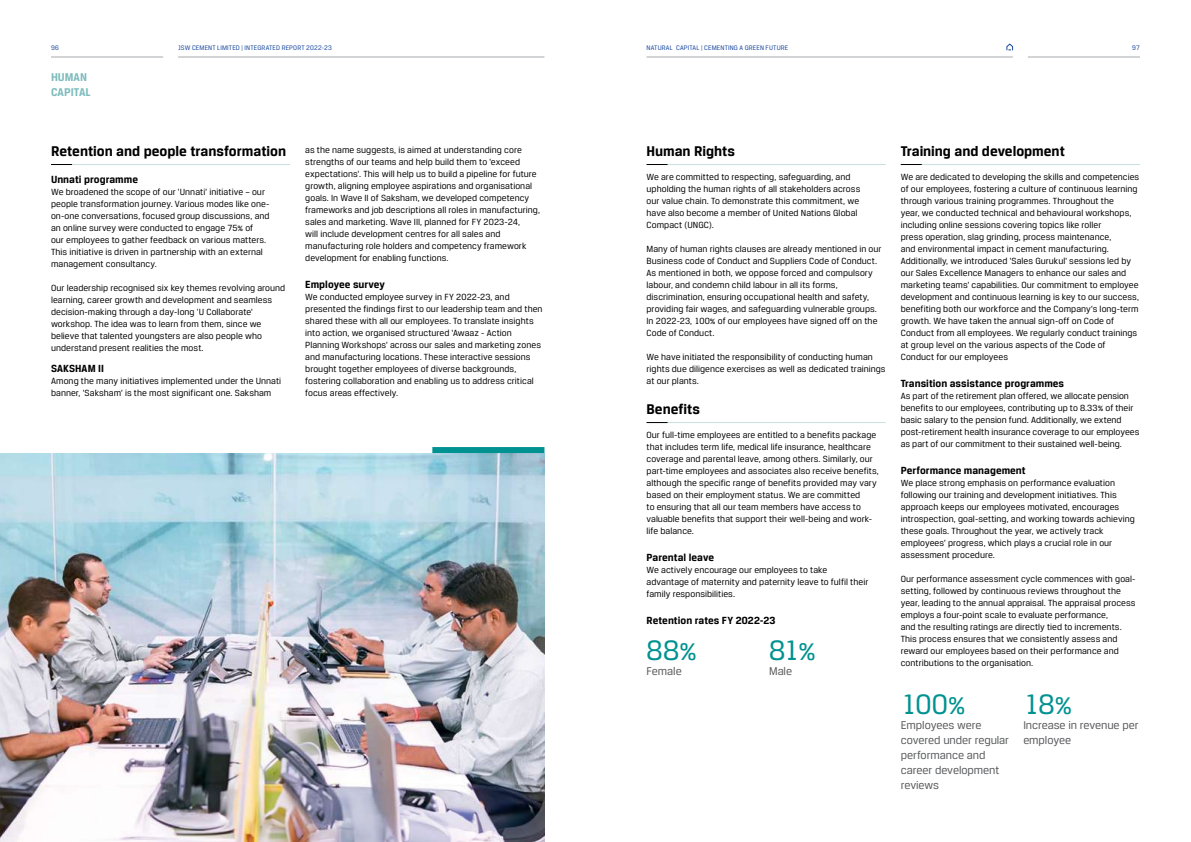
<style>
.page{position:relative;width:1191px;height:842px;background:#fff}
.page>*{position:absolute;margin:0;border:0;box-sizing:border-box;transform-origin:0 0}
.t1{font:30px "Breuer Text";letter-spacing:-.04em;color:#009290}
.t2{font:700 15px "Breuer Text";color:#000}
.t3{font:12px/15px "Breuer Text";letter-spacing:-.01em;color:#58595b}
.t4{font:700 12px/15px "Breuer Text";letter-spacing:.005em;color:#80bcbe}
.t5{font:700 11px "Breuer Text";letter-spacing:.005em;color:#000}
.t6{font:9.5px/12px "Breuer Text";letter-spacing:.005em;color:#000}
.t7{font:7px "Breuer Text";letter-spacing:.02em;color:#17479e}
</style>
<div class="page">
<svg style="left:51px;top:164px;width:239px;height:1px"></svg>
<svg style="left:646px;top:164px;width:239px;height:1px"></svg>
<svg style="left:646px;top:422px;width:239px;height:1px"></svg>
<img style="left:0;top:453px;width:544px;height:389px">
<div style="left:432px;top:447px;width:112px;height:6px;background:#009290"></div>
<svg style="left:900px;top:164px;width:240px;height:1px"></svg>
<hr style="left:646px;top:57px;width:366px;height:1px;background:#a7a9ac">
<hr style="left:178px;top:57px;width:366px;height:1px;background:#a7a9ac">
<hr style="left:51px;top:57px;width:112px;height:1px;background:#a7a9ac">
<hr style="left:1027px;top:57px;width:113px;height:1px;background:#a7a9ac">
<svg style="left:1006px;top:43px;width:7px;height:8px"></svg>
<p class="t7" style="left:51px;top:44px;width:9px">96</p>
<p class="t7" style="left:178px;top:44px;width:155px">JSW CEMENT LIMITED | INTEGRATED REPORT 2022-23</p>
<p class="t7" style="left:646px;top:44px;width:139px">Natural capital | CEMENTING A GREEN FUTURE</p>
<p class="t7" style="left:1132px;top:44px;width:9px">97</p>
<p class="t4" style="left:51px;top:69px;width:41px">HUMAN<br>CAPITAL</p>
<h2 class="t2" style="left:51px;top:143px;width:236px">Retention and people transformation</h2>
<p class="t5" style="left:51px;top:173px;width:88px">Unnati programme</p>
<p class="t6" style="left:51px;top:186px;width:220px">We broadened the scope of our ‘Unnati’ initiative – our people transformation journey. Various modes like one&shy;on-one conversations, focused group discussions, and an online survey were conducted to engage 75% of<br>our employees to gather feedback on various matters.<br>This initiative is driven in partnership with an external management consultancy.</p>
<p class="t6" style="left:51px;top:282px;width:236px">Our leadership recognised six key themes revolving around learning, career growth and development and seamless decision-making through a day-long ‘U Collaborate' workshop. The idea was to learn from them, since we believe that talented youngsters are also people who understand present realities the most.</p>
<p class="t5" style="left:51px;top:362px;width:54px">SAKSHAM II</p>
<p class="t6" style="left:51px;top:375px;width:232px">Among the many initiatives implemented under the Unnati banner, ‘Saksham’ is the most significant one. Saksham</p>
<p class="t6" style="left:305px;top:144px;width:236px">as the name suggests, is aimed at understanding core strengths of our teams and help build them to 'exceed expectations'. This will help us to build a pipeline for future growth, aligning employee aspirations and organisational goals. In Wave II of Saksham, we developed competency frameworks and job descriptions all roles in manufacturing, sales and marketing. Wave III, planned for FY 2023-24,<br>will include development centres for all sales and manufacturing role holders and competency framework development for enabling functions.</p>
<p class="t5" style="left:305px;top:278px;width:81px">Employee survey</p>
<p class="t6" style="left:305px;top:291px;width:239px">We conducted employee survey in FY 2022-23, and presented the findings first to our leadership team and then shared these with all our employees. To translate insights into action, we organised structured ‘Awaaz - Action Planning Workshops' across our sales and marketing zones and manufacturing locations. These interactive sessions brought together employees of diverse backgrounds, fostering collaboration and enabling us to address critical focus areas effectively.</p>
<h2 class="t2" style="left:646px;top:143px;width:90px">Human Rights</h2>
<p class="t6" style="left:646px;top:171px;width:215px">We are committed to respecting, safeguarding, and upholding the human rights of all stakeholders across our value chain. To demonstrate this commitment, we have also become a member of United Nations Global Compact (UNGC).</p>
<p class="t6" style="left:646px;top:243px;width:236px">Many of human rights clauses are already mentioned in our Business code of Conduct and Suppliers Code of Conduct.<br>As mentioned in both, we oppose forced and compulsory labour, and condemn child labour in all its forms, discrimination, ensuring occupational health and safety, providing fair wages, and safeguarding vulnerable groups.<br>In 2022-23, 100% of our employees have signed off on the Code of Conduct.</p>
<p class="t6" style="left:646px;top:351px;width:241px">We have initiated the responsibility of conducting human rights due diligence exercises as well as dedicated trainings at our plants.</p>
<h2 class="t2" style="left:646px;top:401px;width:55px">Benefits</h2>
<p class="t6" style="left:646px;top:429px;width:234px">Our full-time employees are entitled to a benefits package that includes term life, medical life insurance, healthcare coverage and parental leave, among others. Similarly, our part-time employees and associates also receive benefits, although the specific range of benefits provided may vary based on their employment status. We are committed<br>to ensuring that all our team members have access to valuable benefits that support their well-being and work&shy;life balance.</p>
<p class="t5" style="left:646px;top:551px;width:69px">Parental leave</p>
<p class="t6" style="left:646px;top:564px;width:223px">We actively encourage our employees to take advantage of maternity and paternity leave to fulfil their family responsibilities.</p>
<p class="t5" style="left:646px;top:614px;width:131px">Retention rates FY 2022-23</p>
<h1 class="t1" style="left:646px;top:634px;width:52px">88%</h1>
<p class="t3" style="left:646px;top:663px;width:37px">Female</p>
<h1 class="t1" style="left:769px;top:634px;width:49px">81%</h1>
<p class="t3" style="left:769px;top:663px;width:25px">Male</p>
<h2 class="t2" style="left:900px;top:143px;width:166px">Training and development</h2>
<p class="t6" style="left:900px;top:171px;width:240px">We are dedicated to developing the skills and competencies of our employees, fostering a culture of continuous learning through various training programmes. Throughout the<br>year, we conducted technical and behavioural workshops, including online sessions covering topics like roller<br>press operation, slag grinding, process maintenance,<br>and environmental impact in cement manufacturing.<br>Additionally, we introduced 'Sales Gurukul' sessions led by our Sales Excellence Managers to enhance our sales and marketing teams' capabilities. Our commitment to employee development and continuous learning is key to our success, benefiting both our workforce and the Company’s long-term growth. We have taken the annual sign-off on Code of Conduct from all employees. We regularly conduct trainings at group level on the various aspects of the Code of Conduct for our employees</p>
<p class="t5" style="left:900px;top:377px;width:165px">Transition assistance programmes</p>
<p class="t6" style="left:900px;top:390px;width:240px">As part of the retirement plan offered, we allocate pension benefits to our employees, contributing up to 8.33% of their basic salary to the pension fund. Additionally, we extend post-retirement health insurance coverage to our employees as part of our commitment to their sustained well-being.</p>
<p class="t5" style="left:900px;top:464px;width:126px">Performance management</p>
<p class="t6" style="left:900px;top:477px;width:236px">We place strong emphasis on performance evaluation following our training and development initiatives. This approach keeps our employees motivated, encourages introspection, goal-setting, and working towards achieving these goals. Throughout the year, we actively track employees’ progress, which plays a crucial role in our assessment procedure.</p>
<p class="t6" style="left:900px;top:573px;width:236px">Our performance assessment cycle commences with goal&shy;setting, followed by continuous reviews throughout the year, leading to the annual appraisal. The appraisal process employs a four-point scale to evaluate performance,<br>and the resulting ratings are directly tied to increments.<br>This process ensures that we consistently assess and reward our employees based on their performance and contributions to the organisation.</p>
<h1 class="t1" style="left:900px;top:688px;width:67px">100%</h1>
<p class="t3" style="left:900px;top:717px;width:110px">Employees were covered under regular performance and career development reviews</p>
<h1 class="t1" style="left:1023px;top:688px;width:51px">18%</h1>
<p class="t3" style="left:1023px;top:717px;width:117px">Increase in revenue per employee</p>
</div>
